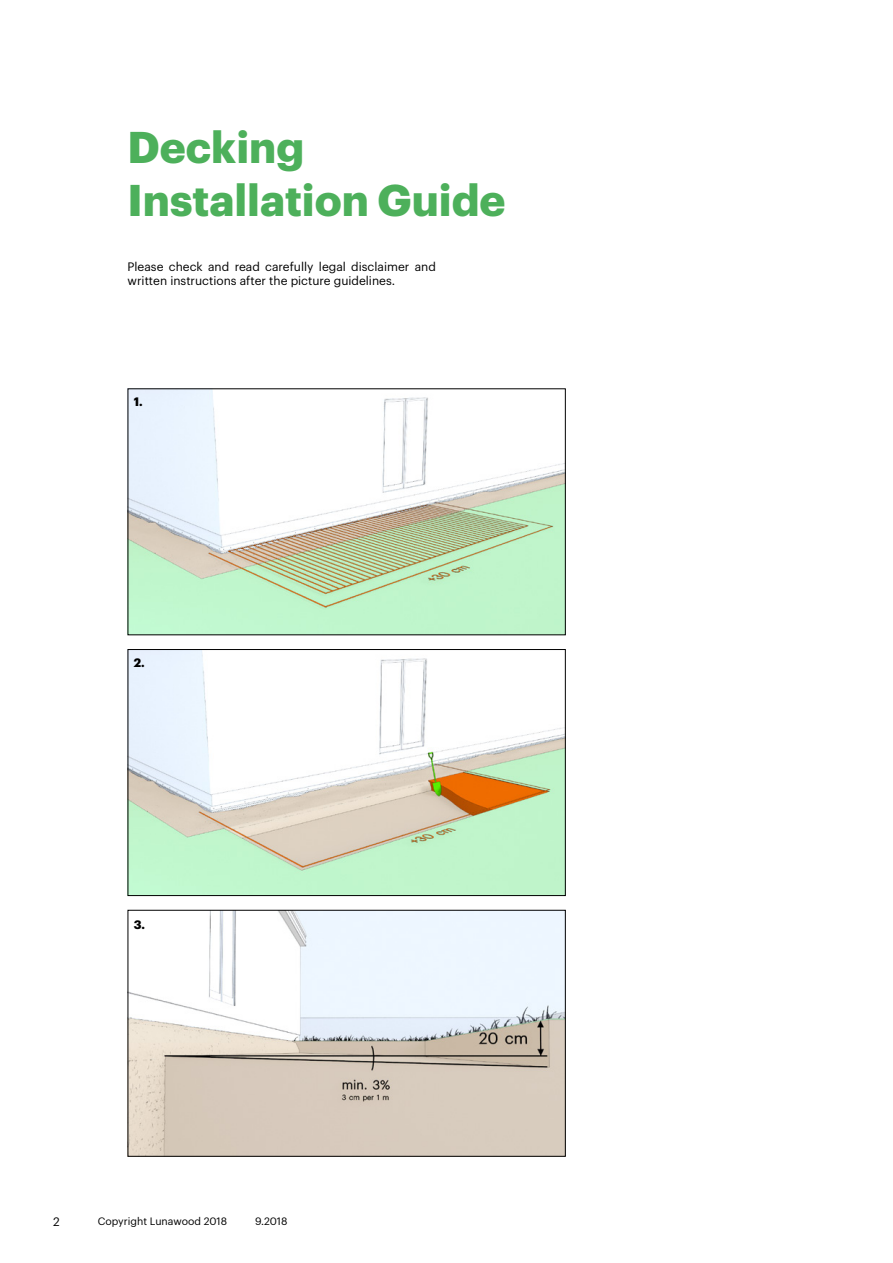
<style>
.page{position:relative;width:893px;height:1263px;background:#fff}
.page>*{position:absolute;margin:0;border:0;box-sizing:border-box;transform-origin:0 0}
.t1{font:700 43.5px/52.2px "Graphik";color:#4db05b}
.t2{font:12px/14.4px "Graphik";color:#000}
.t3{font:700 12px "Graphik";color:#000}
.t4{font:10.5px "Graphik";color:#000}
</style>
<div class="page">
<img style="left:130px;top:390px;width:434px;height:243px">
<img style="left:130px;top:651px;width:434px;height:243px">
<div style="left:128px;top:649px;width:438px;height:247px;border:1px solid #000"></div>
<img style="left:130px;top:912px;width:434px;height:243px">
<div style="left:128px;top:910px;width:438px;height:247px;border:1px solid #000"></div>
<h1 class="t1" style="left:128px;top:118px;width:380px">Decking<br>Installation Guide</h1>
<p class="t2" style="left:128px;top:258px;width:310px">Please check and read carefully legal disclaimer and written instructions after the picture guidelines.</p>
<p class="t3" style="left:134px;top:392px;width:10px">1.</p>
<p class="t3" style="left:134px;top:654px;width:12px">2.</p>
<p class="t3" style="left:134px;top:915px;width:13px">3.</p>
<p class="t2" style="left:53px;top:1213px;width:8px">2</p>
<p class="t4" style="left:98px;top:1213px;width:131px">Copyright Lunawood 2018</p>
<p class="t4" style="left:255px;top:1213px;width:34px">9.2018</p>
</div>
